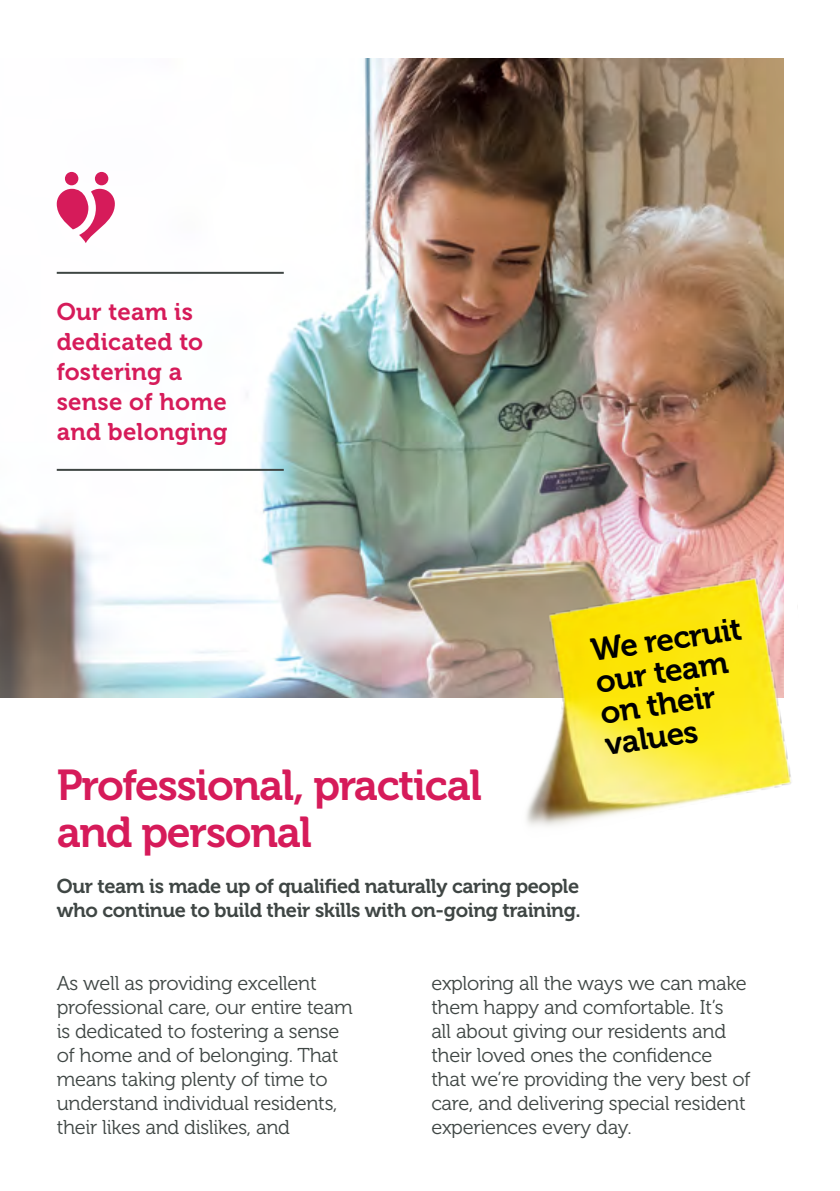
<style>
.page{position:relative;width:840px;height:1191px;background:#fff}
.page>*{position:absolute;margin:0;border:0;box-sizing:border-box;transform-origin:0 0}
.t1{font:43px/47.6px "Museo 700";letter-spacing:-.03em;color:#d61b5a}
.t2{font:31.6px/31.4px "Museo 700";color:#000}
.t3{font:24px/30px "Museo 700";letter-spacing:.01em;color:#d61b5a}
.t4{font:20px/24px "Museo 300";letter-spacing:-.015em;color:#3f4644}
.t5{font:20px/24px "Museo 700";letter-spacing:-.02em;color:#3f4644}
</style>
<div class="page">
<img style="left:0;top:58px;width:782px;height:639px">
<img style="left:482px;top:500px;width:310px;height:326px">
<svg style="left:57px;top:189px;width:58px;height:54px"></svg>
<div style="left:65px;top:172px;width:13px;height:13px;background:#d61b5a;border-radius:50%"></div>
<div style="left:95px;top:172px;width:13px;height:13px;background:#d61b5a;border-radius:50%"></div>
<hr style="left:57px;top:272px;width:226px;height:2px;background:#3f4644">
<hr style="left:57px;top:469px;width:226px;height:2px;background:#3f4644">
<p class="t3" style="left:57px;top:297px;width:172px">Our team is dedicated to fostering a sense of home and belonging</p>
<h1 class="t1" style="left:57px;top:761px;width:426px">Professional, practical and personal</h1>
<p class="t5" style="left:57px;top:874px;width:525px">Our team is made up of qualified naturally caring people who continue to build their skills with on-going training.</p>
<h2 class="t2" style="left:587px;top:636px;width:154px;rotate:-9deg">We recruit our team on their values</h2>
<p class="t4" style="left:57px;top:971px;width:297px">As well as providing excellent professional care, our entire team is dedicated to fostering a sense of home and of belonging. That means taking plenty of time to understand individual residents, their likes and dislikes, and</p>
<p class="t4" style="left:431px;top:971px;width:320px">exploring all the ways we can make them happy and comfortable. It’s<br>all about giving our residents and their loved ones the confidence that we’re providing the very best of care, and delivering special resident experiences every day.</p>
</div>
